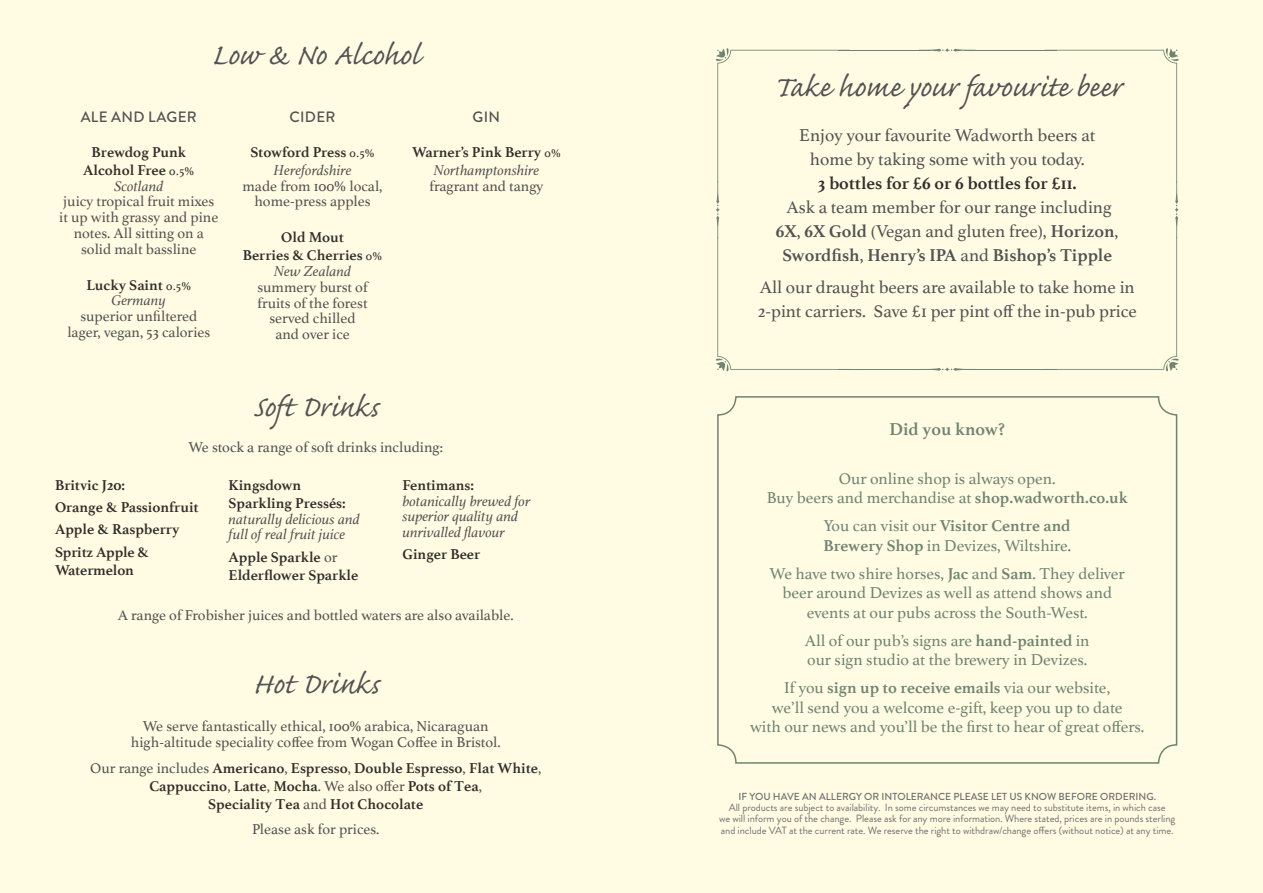
<style>
.page{position:relative;width:1263px;height:893px;background:#fffce3}
.page>*{position:absolute;margin:0;border:0;box-sizing:border-box;transform-origin:0 0}
.t1{font:37.5px "Caflisch Script";color:#525252}
.t2{font:18px/24px "Athelas";color:#525252;text-align:center}
.t3{font:700 18px "Athelas";color:#312e2c}
.t4{font:700 18px "Athelas";color:#708472}
.t5{font:16.5px/19.5px "Athelas";color:#708472;text-align:center}
.t6{font:15px/15.8px "Athelas";color:#525252;text-align:center}
.t7{font:700 15px/18px "Athelas";color:#312e2c;text-align:center}
.t8{font:italic 15px/15.8px "Athelas";color:#525252}
.t9{font:500 15px "Brandon Grotesque";letter-spacing:.02em;color:#525252}
.t10{font:10.5px/11.2px "Brandon Grotesque";letter-spacing:-.005em;color:#706f6f;text-align:center}
.t11{font:500 10.2px "Brandon Grotesque";color:#706f6f}
.s1{font-weight:400;font-size:12px}
.s2{font-weight:400;font-style:italic;color:#525252}
.s3{font-weight:400;color:#525252}
.s4{font-weight:700}
.s5{font-size:15px;color:#525252}
</style>
<div class="page">
<div style="left:717px;top:396px;width:460px;height:368px;border:2px solid #708472;border-radius:18px"></div>
<svg style="left:928px;top:367px;width:38px;height:4px"></svg>
<svg style="left:715px;top:48px;width:135px;height:324px"></svg>
<svg style="left:1044px;top:48px;width:135px;height:324px"></svg>
<svg style="left:919px;top:48px;width:56px;height:4px"></svg>
<hr style="left:964px;top:369px;width:92px;height:1px;background:#708472">
<hr style="left:964px;top:50px;width:92px;height:1px;background:#708472">
<hr style="left:838px;top:369px;width:93px;height:1px;background:#708472">
<hr style="left:838px;top:50px;width:93px;height:1px;background:#708472">
<h1 class="t1" style="left:212px;top:36px;width:209px">Low &amp; No Alcohol</h1>
<p class="t9" style="left:81px;top:106px;width:118px">ALE AND LAGER</p>
<p class="t7" style="left:83px;top:143px;width:113px">Brewdog Punk<br>Alcohol Free <span class="s1">0.5%</span></p>
<p class="t8" style="left:114px;top:177px;width:51px">Scotland</p>
<p class="t6" style="left:59px;top:193px;width:161px">juicy tropical fruit mixes it up with grassy and pine notes. All sitting on a solid malt bassline</p>
<p class="t7" style="left:86px;top:276px;width:106px;line-height:15.8px">Lucky Saint <span class="s1">0.5%<br></span><span class="s2">Germany</span></p>
<p class="t6" style="left:67px;top:308px;width:144px">superior unfiltered lager, vegan, 53 calories</p>
<p class="t9" style="left:289px;top:106px;width:48px">CIDER</p>
<p class="t7" style="left:250px;top:143px;width:126px">Stowford Press <span class="s1">0.5%<br></span><span class="s2">Herefordshire</span></p>
<p class="t6" style="left:242px;top:177px;width:142px">made from 100% local, home-press apples</p>
<p class="t7" style="left:243px;top:228px;width:141px">Old Mout<br>Berries &amp; Cherries <span class="s1">0%</span></p>
<p class="t8" style="left:274px;top:263px;width:79px">New Zealand</p>
<p class="t6" style="left:257px;top:279px;width:112px">summery burst of fruits of the forest served chilled and over ice</p>
<h1 class="t1" style="left:253px;top:387px;width:126px">Soft Drinks</h1>
<p class="t9" style="left:473px;top:106px;width:29px">GIN</p>
<p class="t7" style="left:412px;top:143px;width:150px">Warner’s Pink Berry <span class="s1">0%<br></span><span class="s2">Northamptonshire</span></p>
<p class="t6" style="left:429px;top:177px;width:116px">fragrant and tangy</p>
<p class="t6" style="left:188px;top:439px;width:256px">We stock a range of soft drinks including:</p>
<p class="t7" style="left:55px;top:473px;width:145px;line-height:22.2px;text-align:left">Britvic J20:<br>Orange &amp; Passionfruit<br>Apple &amp; Raspberry<br>Spritz Apple &amp;</p>
<p class="t7" style="left:55px;top:560px;width:80px">Watermelon</p>
<p class="t7" style="left:229px;top:476px;width:119px;text-align:left">Kingsdown<br>Sparkling Pressés:</p>
<p class="t8" style="left:229px;top:510px;width:133px">naturally delicious and full of real fruit juice</p>
<p class="t7" style="left:229px;top:547px;width:131px;text-align:left">Apple Sparkle <span class="s3">or<br></span>Elderflower Sparkle</p>
<p class="t7" style="left:402px;top:476px;width:73px">Fentimans:</p>
<p class="t8" style="left:402px;top:492px;width:129px">botanically brewed for superior quality and unrivalled flavour</p>
<p class="t7" style="left:402px;top:545px;width:79px">Ginger Beer</p>
<p class="t6" style="left:118px;top:606px;width:397px">A range of Frobisher juices and bottled waters are also available.</p>
<h1 class="t1" style="left:253px;top:665px;width:128px">Hot Drinks</h1>
<p class="t6" style="left:131px;top:718px;width:371px">We serve fantastically ethical, 100% arabica, Nicaraguan high-altitude speciality coffee from Wogan Coffee in Bristol.</p>
<p class="t7" style="left:90px;top:759px;width:453px"><span class="s3">Our range includes</span> Americano<span class="s3">,</span> Espresso<span class="s3">,</span> Double Espresso<span class="s3">,</span> Flat White<span class="s3">,<br></span>Cappuccino<span class="s3">,</span> Latte<span class="s3">,</span> Mocha<span class="s3">. We also offer</span> Pots of Tea<span class="s3">,<br></span>Speciality Tea <span class="s3">and</span> Hot Chocolate</p>
<p class="t6" style="left:252px;top:820px;width:129px">Please ask for prices.</p>
<h1 class="t1" style="left:773px;top:68px;width:350px">Take home your favourite beer</h1>
<p class="t2" style="left:799px;top:122px;width:298px">Enjoy your favourite Wadworth beers at home by taking some with you today.</p>
<p class="t3" style="left:818px;top:168px;width:260px">3 bottles for £6 or 6 bottles for £11.</p>
<p class="t2" style="left:776px;top:194px;width:344px">Ask a team member for our range including<br><span class="s4">6X</span>, <span class="s4">6X Gold</span> (Vegan and gluten free), <span class="s4">Horizon</span>,<br><span class="s4">Swordfish</span>, <span class="s4">Henry’s IPA</span> and <span class="s4">Bishop’s Tipple</span></p>
<p class="t2" style="left:758px;top:275px;width:381px;text-align:left">All our draught beers are available to take home in<br>2-pint carriers. Save £1 per pint off the in-pub price</p>
<p class="t4" style="left:889px;top:415px;width:117px">Did you know?</p>
<p class="t5" style="left:767px;top:468px;width:362px">Our online shop is always open.<br>Buy beers and merchandise at <span class="s4">shop.wadworth.co.uk</span></p>
<p class="t5" style="left:823px;top:515px;width:249px;text-align:left">You can visit our <span class="s4">Visitor Centre and<br>Brewery Shop</span> in Devizes, Wiltshire<span class="s5">.</span></p>
<p class="t5" style="left:770px;top:563px;width:357px">We have two shire horses, <span class="s4">Jac</span> and <span class="s4">Sam</span>. They deliver beer around Devizes as well as attend shows and events at our pubs across the South-West.</p>
<p class="t5" style="left:805px;top:630px;width:286px;text-align:left">All of our pub’s signs are <span class="s4">hand-painted</span> in our sign studio at the brewery in Devizes.</p>
<p class="t5" style="left:750px;top:677px;width:396px">If you <span class="s4">sign up to receive emails</span> via our website,<br>we’ll send you a welcome e-gift, keep you up to date<br>with our news and you’ll be the first to hear of great offers.</p>
<p class="t11" style="left:738px;top:789px;width:419px">IF YOU HAVE AN ALLERGY OR INTOLERANCE PLEASE LET US KNOW BEFORE ORDERING.</p>
<p class="t10" style="left:719px;top:802px;width:458px">All products are subject to availability. In some circumstances we may need to substitute items, in which case<br>we will inform you of the change. Please ask for any more information. Where stated, prices are in pounds sterling and include VAT at the current rate. We reserve the right to withdraw/change offers (without notice) at any time.</p>
</div>
